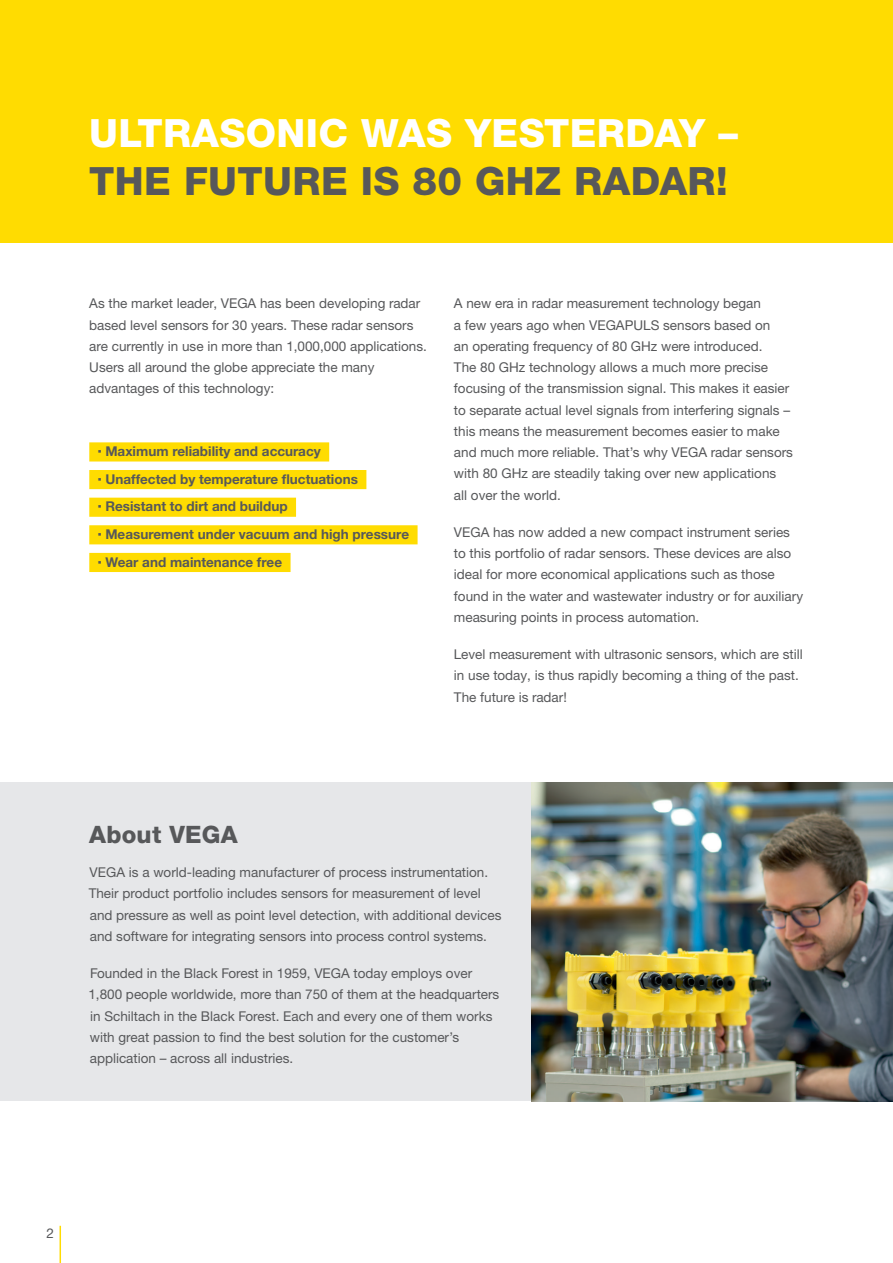
<style>
.page{position:relative;width:893px;height:1263px;background:#fff}
.page>*{position:absolute;margin:0;border:0;box-sizing:border-box;transform-origin:0 0}
.t1{font:800 39px "Helvetica Neue LTW1 G";letter-spacing:.01em;color:#fff}
.t2{font:800 39px "Helvetica Neue LTW1 G";letter-spacing:.01em;color:#57585a}
.t3{font:800 24px "Helvetica Neue LTW1 G";letter-spacing:.01em;color:#57585a}
.t4{font:13.5px/21.3px "Helvetica Neue LTW1 G";color:#57585a}
.t5{font:700 13.5px "Helvetica Neue LTW1 G";color:#57585a}
.s1{font-family:"Helvetica Linotype"}
</style>
<div class="page">
<hr style="left:60px;top:1226px;width:1px;height:37px;background:#ffdc01">
<div style="left:0;top:782px;width:893px;height:319px;background:#e6e7e9"></div>
<div style="left:0;top:0;width:893px;height:242px;background:#ffdc01"></div>
<img style="left:531px;top:782px;width:362px;height:319px">
<div style="left:89px;top:442px;width:240px;height:19px;background:#ffdc01"></div>
<div style="left:89px;top:470px;width:277px;height:19px;background:#ffdc01"></div>
<div style="left:89px;top:498px;width:207px;height:19px;background:#ffdc01"></div>
<div style="left:89px;top:525px;width:329px;height:19px;background:#ffdc01"></div>
<div style="left:89px;top:553px;width:202px;height:19px;background:#ffdc01"></div>
<h1 class="t1" style="left:89px;top:110px;width:650px">ULTRASONIC WAS YESTERDAY –</h1>
<h1 class="t2" style="left:89px;top:158px;width:640px">THE FUTURE IS 80 GHZ RADAR!</h1>
<p class="t4" style="left:89px;top:293px;width:339px">As the market leader, VEGA has been developing radar based level sensors for 30 years. These radar sensors are currently in use in more than 1,000,000 applications.<br>Users all around the globe appreciate the many advantages of this technology:</p>
<p class="t4" style="left:454px;top:293px;width:341px">A new era in radar measurement technology began<br>a few years ago when VEGAPULS sensors based on<br>an operating frequency of 80 GHz were introduced.<br>The 80 GHz technology allows a much more precise focusing of the transmission signal. This makes it easier to separate actual level signals from interfering signals – this means the measurement becomes easier to make and much more reliable. That’s why VEGA radar sensors with 80 GHz are steadily taking over new applications<br>all over the world.</p>
<p class="t4" style="left:454px;top:521px;width:351px">VEGA has now added a new compact instrument series to this portfolio of radar sensors. These devices are also ideal for more economical applications such as those found in the water and wastewater industry or for auxiliary measuring points in process automation.</p>
<p class="t4" style="left:454px;top:644px;width:350px">Level measurement with ultrasonic sensors, which are still in use today, is thus rapidly becoming a thing of the past.<br>The future is radar!</p>
<p class="t5" style="left:98px;top:443px;width:225px"><span class="s1">▪</span> Maximum reliability and accuracy</p>
<p class="t5" style="left:98px;top:471px;width:262px"><span class="s1">▪</span> Unaffected by temperature fluctuations</p>
<p class="t5" style="left:98px;top:498px;width:191px"><span class="s1">▪</span> Resistant to dirt and buildup</p>
<p class="t5" style="left:98px;top:526px;width:313px"><span class="s1">▪</span> Measurement under vacuum and high pressure</p>
<p class="t5" style="left:98px;top:553px;width:186px"><span class="s1">▪</span> Wear and maintenance free</p>
<h2 class="t3" style="left:89px;top:820px;width:150px">About VEGA</h2>
<p class="t4" style="left:89px;top:861px;width:414px">VEGA is a world-leading manufacturer of process instrumentation.<br>Their product portfolio includes sensors for measurement of level and pressure as well as point level detection, with additional devices and software for integrating sensors into process control systems.</p>
<p class="t4" style="left:88px;top:962px;width:412px">Founded in the Black Forest in 1959, VEGA today employs over 1,800 people worldwide, more than 750 of them at the headquarters in Schiltach in the Black Forest. Each and every one of them works with great passion to find the best solution for the customer’s application – across all industries.</p>
<p class="t4" style="left:47px;top:1223px;width:9px">2</p>
</div>
